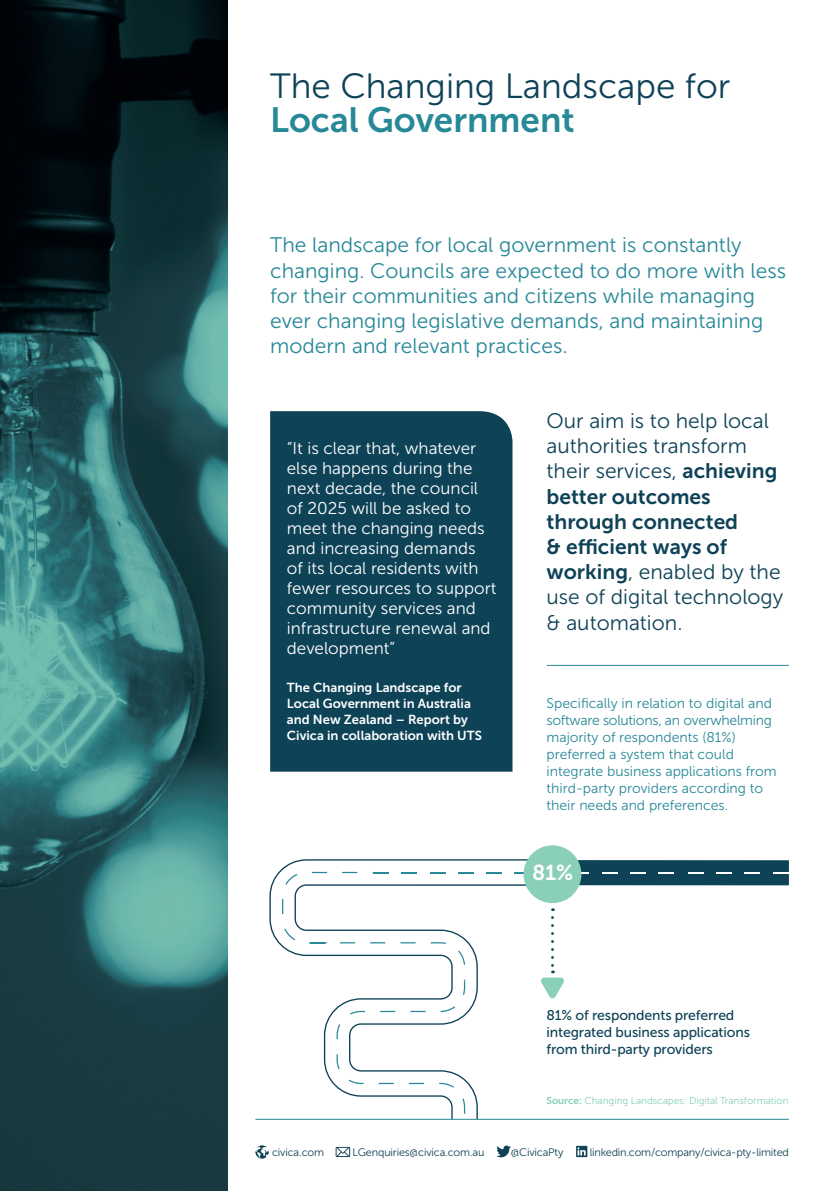
<style>
.page{position:relative;width:840px;height:1191px;background:#fff}
.page>*{position:absolute;margin:0;border:0;box-sizing:border-box;transform-origin:0 0}
.RED_SUBHEAD{font:35px/34px "Museo Sans 300";color:#0e4257}
.Pull_Out_2{font:21.6px "Museo Sans 700";color:#fff}
.RED_SUBHEAD-2{font:21px/25.2px "Museo Sans 300";color:#278898}
.RED_SUBHEAD-3{font:21px/25.2px "Museo Sans 300";color:#0e4257}
.RED_SUBHEAD-4{font:17px/20px "Museo Sans 300";color:#fff}
.RED_SUBHEAD-5{font:14px/17px "Museo Sans 300";color:#278898}
.Pull_out_small{font:14px/17px "Museo Sans 500";letter-spacing:-.01em;color:#0e4257}
.RED_SUBHEAD-6{font:13px/16px "Museo Sans 700";color:#fff}
.t1{font:10.8px "Museo Sans 300";letter-spacing:-.015em;color:#0e4257}
.Body{font:10px "Museo Sans 300";letter-spacing:-.005em;color:#8acfb7}
.s1{font-family:"Museo Sans 700";color:#278898}
.s2{font-family:"Museo Sans 700"}
</style>
<div class="page">
<svg style="left:496px;top:1145px;width:14px;height:12px"></svg>
<svg style="left:576px;top:1145px;width:11px;height:12px"></svg>
<svg style="left:335px;top:1146px;width:15px;height:11px"></svg>
<svg style="left:255px;top:1145px;width:13px;height:13px"></svg>
<svg style="left:531px;top:860px;width:257px;height:259px"></svg>
<svg style="left:268px;top:859px;width:263px;height:260px"></svg>
<svg style="left:282px;top:872px;width:183px;height:247px"></svg>
<svg style="left:373px;top:872px;width:15px;height:1px"></svg>
<svg style="left:401px;top:872px;width:15px;height:1px"></svg>
<svg style="left:430px;top:872px;width:15px;height:1px"></svg>
<svg style="left:458px;top:872px;width:15px;height:1px"></svg>
<svg style="left:486px;top:872px;width:15px;height:1px"></svg>
<svg style="left:602px;top:872px;width:15px;height:1px"></svg>
<svg style="left:688px;top:872px;width:15px;height:1px"></svg>
<svg style="left:630px;top:872px;width:15px;height:1px"></svg>
<svg style="left:716px;top:872px;width:15px;height:1px"></svg>
<svg style="left:658px;top:872px;width:15px;height:1px"></svg>
<svg style="left:744px;top:872px;width:15px;height:1px"></svg>
<svg style="left:773px;top:872px;width:15px;height:1px"></svg>
<div style="left:523px;top:845px;width:58px;height:58px;background:#8acfb7;border-radius:50%"></div>
<svg style="left:540px;top:917px;width:24px;height:82px"></svg>
<svg style="left:440px;top:981px;width:25px;height:31px"></svg>
<div style="left:270px;top:411px;width:242px;height:360px;background:#0e4257"></div>
<img style="left:0;top:0;width:227px;height:1191px">
<hr style="left:255px;top:1119px;width:533px;height:1px;background:#278898">
<hr style="left:546px;top:665px;width:242px;height:1px;background:#278898">
<p class="RED_SUBHEAD" style="left:270px;top:69px;width:461px">The Changing Landscape for<br><span class="s1">Local Government</span></p>
<p class="RED_SUBHEAD-2" style="left:270px;top:233px;width:517px">The landscape for local government is constantly changing. Councils are expected to do more with less for their communities and citizens while managing ever changing legislative demands, and maintaining modern and relevant practices.</p>
<p class="RED_SUBHEAD-4" style="left:287px;top:438px;width:211px">“It is clear that, whatever else happens during the next decade, the council of 2025 will be asked to meet the changing needs and increasing demands<br>of its local residents with fewer resources to support community services and infrastructure renewal and development”</p>
<p class="RED_SUBHEAD-6" style="left:287px;top:679px;width:196px">The Changing Landscape for<br>Local Government in Australia and New Zealand – Report by<br>Civica in collaboration with UTS</p>
<p class="RED_SUBHEAD-3" style="left:546px;top:408px;width:238px">Our aim is to help local authorities transform their services, <span class="s2">achieving better outcomes through connected<br>&amp; efficient ways of working</span>, enabled by the use of digital technology &amp; automation.</p>
<p class="RED_SUBHEAD-5" style="left:546px;top:694px;width:231px">Specifically in relation to digital and software solutions, an overwhelming majority of respondents (81%) preferred a system that could integrate business applications from third-party providers according to their needs and preferences.</p>
<p class="Pull_Out_2" style="left:532px;top:861px;width:42px">81%</p>
<p class="Pull_out_small" style="left:546px;top:1006px;width:205px">81% of respondents preferred integrated business applications from third-party providers</p>
<p class="Body" style="left:546px;top:1095px;width:243px"><span class="s2">Source:</span> Changing Landscapes: Digital Transformation</p>
<p class="t1" style="left:272px;top:1146px;width:53px">civica.com</p>
<p class="t1" style="left:352px;top:1146px;width:133px">LGenquiries@civica.com.au</p>
<p class="t1" style="left:510px;top:1146px;width:54px">@CivicaPty</p>
<p class="t1" style="left:589px;top:1146px;width:200px">linkedin.com/company/civica-pty-limited</p>
</div>
